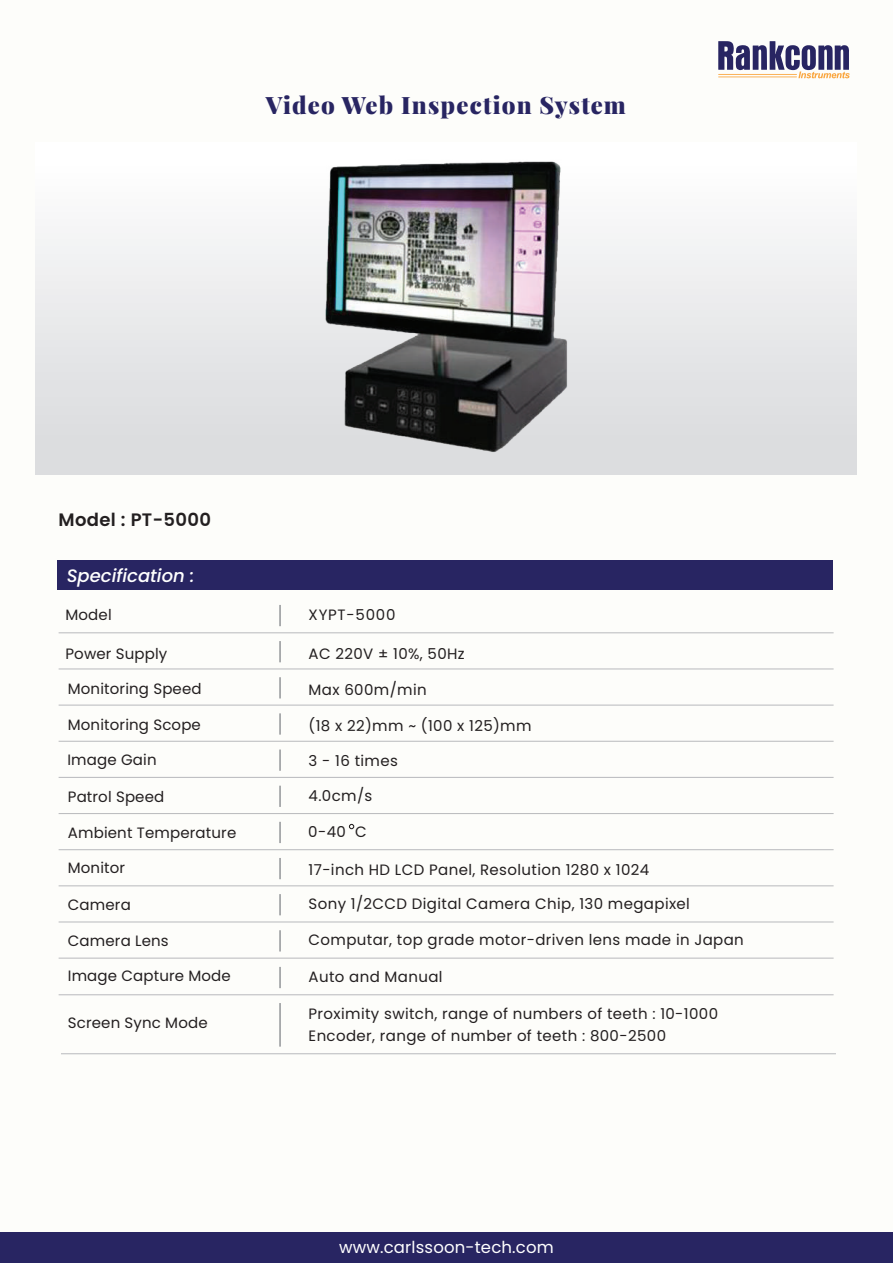
<style>
.page{position:relative;width:893px;height:1263px;background:#fdfdfa}
.page>*{position:absolute;margin:0;border:0;box-sizing:border-box;transform-origin:0 0}
.t1{font:900 24px "Playfair Display";letter-spacing:.05em;color:#282562}
.t2{font:italic 500 18px "Poppins";color:#fff}
.t3{font:600 18px "Poppins";letter-spacing:.02em;color:#231f20}
.t4{font:16.5px "Poppins";letter-spacing:.01em;color:#fff}
.t5{font:15px/22.5px "Poppins";letter-spacing:.025em;color:#231f20}
.t6{font:15px "Poppins";letter-spacing:.05em;color:#231f20}
</style>
<div class="page">
<div style="left:35px;top:142px;width:821px;height:332px;background:linear-gradient(to bottom,#fff,#d8d9db)"></div>
<div style="left:0;top:1233px;width:893px;height:30px;background:#282562"></div>
<svg style="left:718px;top:41px;width:132px;height:38px"></svg>
<hr style="left:59px;top:632px;width:775px;height:1px;background:#bcbdc0">
<hr style="left:279px;top:605px;width:2px;height:21px;background:#939598">
<hr style="left:59px;top:668px;width:775px;height:1px;background:#bcbdc0">
<hr style="left:279px;top:641px;width:2px;height:21px;background:#939598">
<hr style="left:59px;top:704px;width:775px;height:2px;background:#bcbdc0">
<hr style="left:279px;top:677px;width:2px;height:21px;background:#939598">
<hr style="left:59px;top:741px;width:775px;height:1px;background:#bcbdc0">
<hr style="left:279px;top:713px;width:2px;height:22px;background:#939598">
<hr style="left:59px;top:777px;width:775px;height:1px;background:#bcbdc0">
<hr style="left:279px;top:749px;width:2px;height:22px;background:#939598">
<hr style="left:59px;top:813px;width:775px;height:1px;background:#bcbdc0">
<hr style="left:279px;top:786px;width:2px;height:21px;background:#939598">
<hr style="left:59px;top:849px;width:775px;height:1px;background:#bcbdc0">
<hr style="left:279px;top:822px;width:2px;height:21px;background:#939598">
<hr style="left:59px;top:885px;width:775px;height:1px;background:#bcbdc0">
<hr style="left:279px;top:858px;width:2px;height:21px;background:#939598">
<hr style="left:59px;top:921px;width:775px;height:1px;background:#bcbdc0">
<hr style="left:279px;top:894px;width:2px;height:21px;background:#939598">
<hr style="left:59px;top:957px;width:775px;height:2px;background:#bcbdc0">
<hr style="left:279px;top:930px;width:2px;height:21px;background:#939598">
<hr style="left:59px;top:994px;width:775px;height:1px;background:#bcbdc0">
<hr style="left:279px;top:967px;width:2px;height:21px;background:#939598">
<hr style="left:279px;top:1003px;width:2px;height:44px;background:#939598">
<hr style="left:61px;top:1053px;width:775px;height:1px;background:#bcbdc0">
<div style="left:57px;top:560px;width:775px;height:30px;background:#282562"></div>
<svg style="left:349px;top:824px;width:5px;height:5px"></svg>
<img style="left:320px;top:160px;width:253px;height:296px">
<h1 class="t1" style="left:266px;top:89px;width:361px">Video Web Inspection System</h1>
<p class="t3" style="left:59px;top:509px;width:154px">Model : PT-5000</p>
<p class="t2" style="left:67px;top:565px;width:129px">Specification :</p>
<p class="t5" style="left:65px;top:604px;width:48px">Model</p>
<p class="t5" style="left:65px;top:642px;width:103px">Power Supply</p>
<p class="t5" style="left:68px;top:677px;width:135px">Monitoring Speed</p>
<p class="t5" style="left:68px;top:713px;width:135px">Monitoring Scope</p>
<p class="t5" style="left:67px;top:749px;width:91px">Image Gain</p>
<p class="t5" style="left:68px;top:786px;width:98px">Patrol Speed</p>
<p class="t5" style="left:68px;top:821px;width:170px">Ambient Temperature</p>
<p class="t5" style="left:68px;top:857px;width:59px">Monitor</p>
<p class="t5" style="left:68px;top:894px;width:64px">Camera</p>
<p class="t5" style="left:68px;top:930px;width:102px">Camera Lens</p>
<p class="t5" style="left:68px;top:965px;width:165px">Image Capture Mode</p>
<p class="t5" style="left:68px;top:1011px;width:141px">Screen Sync Mode</p>
<p class="t6" style="left:309px;top:606px;width:88px">XYPT-5000</p>
<p class="t5" style="left:309px;top:642px;width:158px">AC 220V ± 10%, 50Hz</p>
<p class="t5" style="left:309px;top:679px;width:120px">Max 600m/min</p>
<p class="t5" style="left:309px;top:715px;width:224px">(18 x 22)mm ~ (100 x 125)mm</p>
<p class="t5" style="left:309px;top:750px;width:91px">3 - 16 times</p>
<p class="t5" style="left:309px;top:784px;width:65px">4.0cm/s</p>
<p class="t5" style="left:308px;top:821px;width:60px">0-40 C</p>
<p class="t5" style="left:309px;top:858px;width:342px">17-inch HD LCD Panel, Resolution 1280 x 1024</p>
<p class="t5" style="left:309px;top:892px;width:383px">Sony 1/2CCD Digital Camera Chip, 130 megapixel</p>
<p class="t5" style="left:309px;top:928px;width:437px">Computar, top grade motor-driven lens made in Japan</p>
<p class="t5" style="left:309px;top:965px;width:135px">Auto and Manual</p>
<p class="t5" style="left:309px;top:1002px;width:411px">Proximity switch, range of numbers of teeth : 10-1000<br>Encoder, range of number of teeth : 800-2500</p>
<p class="t4" style="left:339px;top:1237px;width:216px">www.carlssoon-tech.com</p>
</div>
